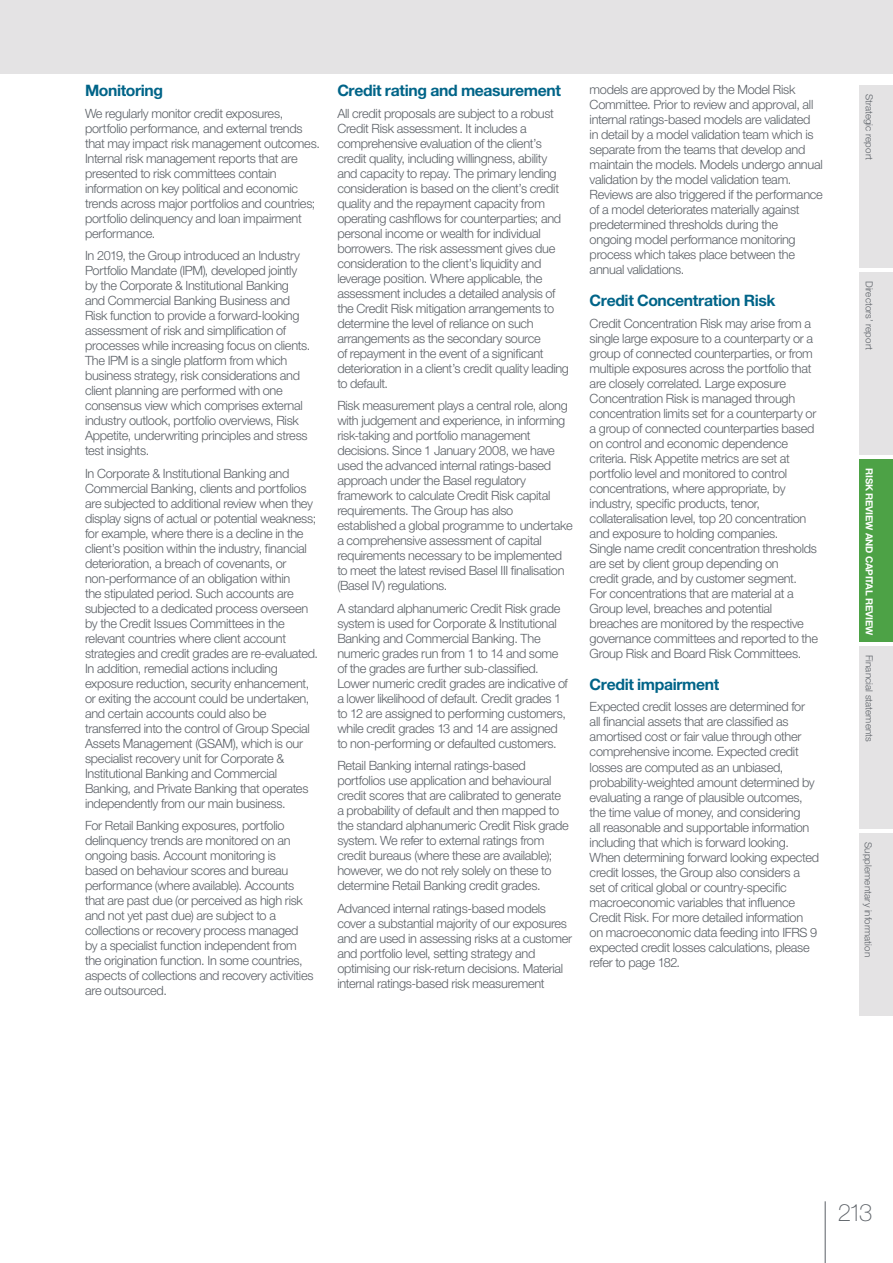
<style>
.page{position:relative;width:893px;height:1263px;background:#fff}
.page>*{position:absolute;margin:0;border:0;box-sizing:border-box;transform-origin:0 0}
.t1{font:100 24px "Helvetica Neue LT Std";color:#5b6066}
.t2{font:700 15.75px "Helvetica Neue LT Std";letter-spacing:-.025em;color:#006488}
.t3{font:300 12.75px/15px "Helvetica Neue LT Std";letter-spacing:-.02em;color:#5b6066}
.t4{font:300 9.75px "Helvetica Neue LT Std";letter-spacing:.01em;color:#5b6066}
.t5{font:700 9.75px "Helvetica Neue LT Std";letter-spacing:-.005em;color:#fff}
</style>
<div class="page">
<hr style="left:825px;top:1201px;width:1px;height:62px;background:#5b6066">
<div style="left:0;top:0;width:893px;height:561px;background:#e4e3e4"></div>
<div style="left:0;top:74px;width:893px;height:1104px;background:#fff"></div>
<div style="left:859px;top:459px;width:34px;height:183px;background:#4da246"></div>
<div style="left:859px;top:85px;width:34px;height:183px;background:#e4e3e4"></div>
<div style="left:859px;top:833px;width:34px;height:183px;background:#e4e3e4"></div>
<div style="left:859px;top:646px;width:34px;height:183px;background:#e4e3e4"></div>
<div style="left:859px;top:272px;width:34px;height:183px;background:#e4e3e4"></div>
<p class="t2" style="left:85px;top:85px;width:80px">Monitoring</p>
<p class="t3" style="left:85px;top:107px;width:236px">We regularly monitor credit exposures, portfolio performance, and external trends that may impact risk management outcomes.<br>Internal risk management reports that are presented to risk committees contain information on key political and economic trends across major portfolios and countries; portfolio delinquency and loan impairment performance.</p>
<p class="t3" style="left:85px;top:250px;width:227px">In 2019, the Group introduced an Industry Portfolio Mandate (IPM), developed jointly by the Corporate &amp; Institutional Banking and Commercial Banking Business and Risk function to provide a forward-looking assessment of risk and simplification of processes while increasing focus on clients.<br>The IPM is a single platform from which business strategy, risk considerations and client planning are performed with one consensus view which comprises external industry outlook, portfolio overviews, Risk Appetite, underwriting principles and stress test insights.</p>
<p class="t3" style="left:85px;top:467px;width:235px">In Corporate &amp; Institutional Banking and Commercial Banking, clients and portfolios are subjected to additional review when they display signs of actual or potential weakness; for example, where there is a decline in the client’s position within the industry, financial deterioration, a breach of covenants, or non-performance of an obligation within<br>the stipulated period. Such accounts are subjected to a dedicated process overseen by the Credit Issues Committees in the relevant countries where client account strategies and credit grades are re-evaluated.<br>In addition, remedial actions including exposure reduction, security enhancement, or exiting the account could be undertaken, and certain accounts could also be transferred into the control of Group Special Assets Management (GSAM), which is our specialist recovery unit for Corporate &amp; Institutional Banking and Commercial Banking, and Private Banking that operates independently from our main business.</p>
<p class="t3" style="left:85px;top:820px;width:230px">For Retail Banking exposures, portfolio delinquency trends are monitored on an ongoing basis. Account monitoring is<br>based on behaviour scores and bureau performance (where available). Accounts that are past due (or perceived as high risk and not yet past due) are subject to a collections or recovery process managed by a specialist function independent from the origination function. In some countries, aspects of collections and recovery activities are outsourced.</p>
<p class="t2" style="left:337px;top:85px;width:225px">Credit rating and measurement</p>
<p class="t3" style="left:337px;top:107px;width:233px">All credit proposals are subject to a robust Credit Risk assessment. It includes a comprehensive evaluation of the client’s credit quality, including willingness, ability and capacity to repay. The primary lending consideration is based on the client’s credit quality and the repayment capacity from operating cashflows for counterparties; and personal income or wealth for individual borrowers. The risk assessment gives due consideration to the client’s liquidity and leverage position. Where applicable, the assessment includes a detailed analysis of the Credit Risk mitigation arrangements to determine the level of reliance on such arrangements as the secondary source<br>of repayment in the event of a significant deterioration in a client’s credit quality leading to default.</p>
<p class="t3" style="left:337px;top:400px;width:237px">Risk measurement plays a central role, along with judgement and experience, in informing risk-taking and portfolio management decisions. Since 1 January 2008, we have used the advanced internal ratings-based approach under the Basel regulatory framework to calculate Credit Risk capital requirements. The Group has also established a global programme to undertake a comprehensive assessment of capital requirements necessary to be implemented to meet the latest revised Basel III finalisation (Basel IV) regulations.</p>
<p class="t3" style="left:337px;top:602px;width:232px">A standard alphanumeric Credit Risk grade system is used for Corporate &amp; Institutional Banking and Commercial Banking. The numeric grades run from 1 to 14 and some of the grades are further sub-classified.<br>Lower numeric credit grades are indicative of a lower likelihood of default. Credit grades 1 to 12 are assigned to performing customers, while credit grades 13 and 14 are assigned to non-performing or defaulted customers.</p>
<p class="t3" style="left:337px;top:760px;width:233px">Retail Banking internal ratings-based portfolios use application and behavioural credit scores that are calibrated to generate a probability of default and then mapped to the standard alphanumeric Credit Risk grade system. We refer to external ratings from credit bureaus (where these are available); however, we do not rely solely on these to determine Retail Banking credit grades.</p>
<p class="t3" style="left:337px;top:902px;width:236px">Advanced internal ratings-based models cover a substantial majority of our exposures and are used in assessing risks at a customer and portfolio level, setting strategy and optimising our risk-return decisions. Material internal ratings-based risk measurement</p>
<p class="t3" style="left:590px;top:84px;width:235px">models are approved by the Model Risk Committee. Prior to review and approval, all internal ratings-based models are validated<br>in detail by a model validation team which is separate from the teams that develop and maintain the models. Models undergo annual validation by the model validation team.<br>Reviews are also triggered if the performance of a model deteriorates materially against predetermined thresholds during the ongoing model performance monitoring process which takes place between the annual validations.</p>
<p class="t2" style="left:590px;top:295px;width:187px">Credit Concentration Risk</p>
<p class="t3" style="left:590px;top:317px;width:230px">Credit Concentration Risk may arise from a single large exposure to a counterparty or a group of connected counterparties, or from multiple exposures across the portfolio that are closely correlated. Large exposure Concentration Risk is managed through concentration limits set for a counterparty or a group of connected counterparties based on control and economic dependence criteria. Risk Appetite metrics are set at portfolio level and monitored to control concentrations, where appropriate, by industry, specific products, tenor, collateralisation level, top 20 concentration and exposure to holding companies.<br>Single name credit concentration thresholds are set by client group depending on<br>credit grade, and by customer segment.<br>For concentrations that are material at a Group level, breaches and potential breaches are monitored by the respective governance committees and reported to the Group Risk and Board Risk Committees.</p>
<p class="t2" style="left:590px;top:679px;width:131px">Credit impairment</p>
<p class="t3" style="left:590px;top:701px;width:231px">Expected credit losses are determined for<br>all financial assets that are classified as amortised cost or fair value through other comprehensive income. Expected credit losses are computed as an unbiased, probability-weighted amount determined by evaluating a range of plausible outcomes, the time value of money, and considering<br>all reasonable and supportable information including that which is forward looking.<br>When determining forward looking expected credit losses, the Group also considers a<br>set of critical global or country-specific macroeconomic variables that influence Credit Risk. For more detailed information on macroeconomic data feeding into IFRS 9 expected credit losses calculations, please refer to page 182.</p>
<p class="t4" style="left:873px;top:94px;width:68px;rotate:90deg">Strategic report</p>
<p class="t4" style="left:873px;top:281px;width:71px;rotate:90deg">Directors’ report</p>
<p class="t5" style="left:873px;top:468px;width:169px;rotate:90deg">RISK REVIEW AND CAPITAL REVIEW</p>
<p class="t4" style="left:873px;top:655px;width:88px;rotate:90deg">Financial statements</p>
<p class="t4" style="left:872px;top:842px;width:116px;rotate:90deg">Supplementary information</p>
<h1 class="t1" style="left:838px;top:1203px;width:36px">213</h1>
</div>
